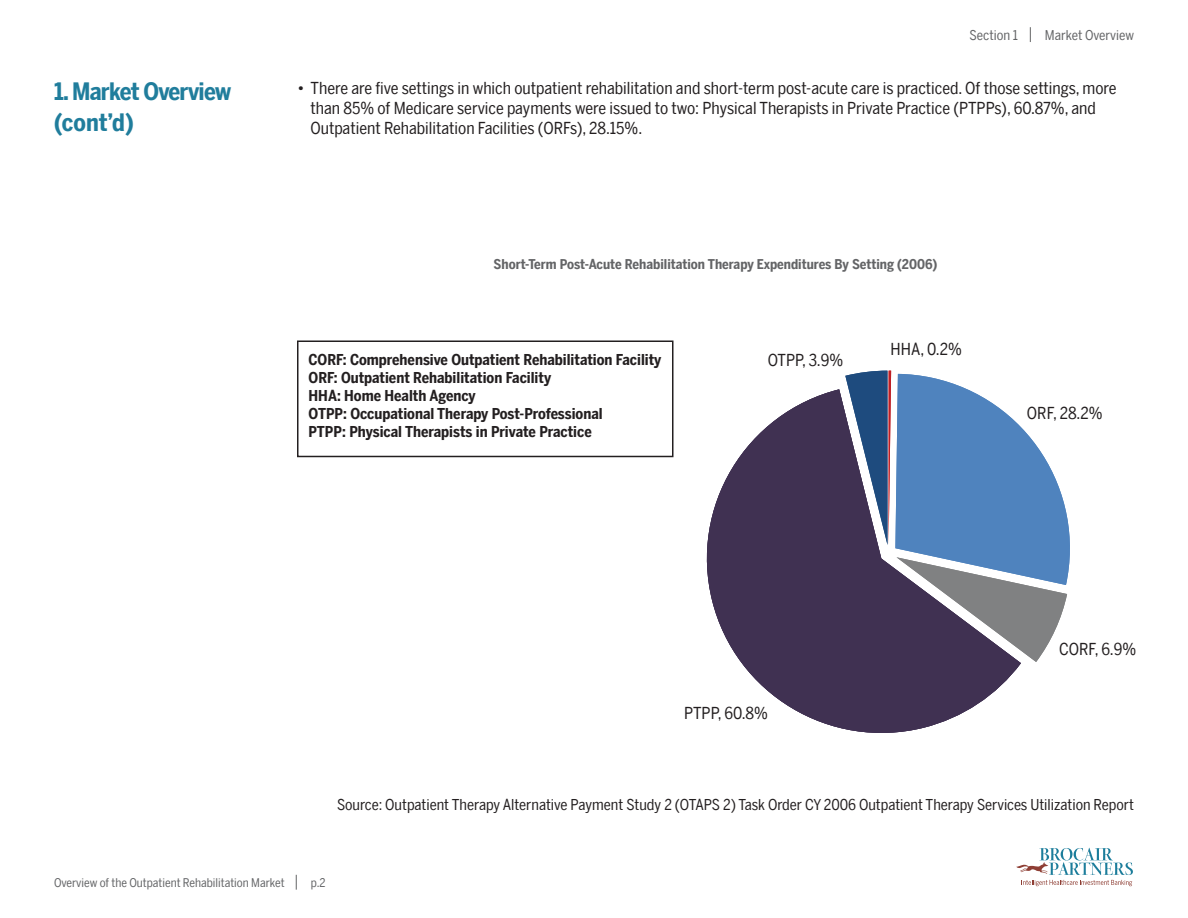
<style>
.page{position:relative;width:1188px;height:918px;background:#fff}
.page>*{position:absolute;margin:0;border:0;box-sizing:border-box;transform-origin:0 0}
.t1{font:700 24px/31.5px "Benton Sans Cond";letter-spacing:-.03em;color:#207d9c}
.t2{font:16.5px/19.8px "Benton Sans Cond";color:#231f20}
.t3{font:700 15px/18px "Benton Sans Cond";color:#231f20}
.t4{font:15px "Benton Sans Cond";color:#231f20}
.t5{font:700 13.5px "Benton Sans Cond";color:#636466}
.t6{font:13.5px "Benton Sans Cond";color:#636466}
.t7{font:12px "Benton Sans Cond";color:#636466}
</style>
<div class="page">
<svg style="left:296px;top:875px;width:1px;height:15px"></svg>
<svg style="left:1030px;top:27px;width:1px;height:15px"></svg>
<svg style="left:1016px;top:848px;width:117px;height:38px"></svg>
<div style="left:297px;top:340px;width:377px;height:117px;border:2px solid #231f20"></div>
<svg style="left:845px;top:371px;width:225px;height:291px"></svg>
<svg style="left:706px;top:389px;width:315px;height:344px;fill:#403152"></svg>
<h1 class="t1" style="left:54px;top:75px;width:179px">1. Market Overview (cont’d)</h1>
<p class="t6" style="left:970px;top:28px;width:50px">Section 1</p>
<p class="t6" style="left:1045px;top:28px;width:91px">Market Overview</p>
<p class="t2" style="left:310px;top:78px;width:808px;text-indent:-13px">• There are five settings in which outpatient rehabilitation and short-term post-acute care is practiced. Of those settings, more than 85% of Medicare service payments were issued to two: Physical Therapists in Private Practice (PTPPs), 60.87%, and<br>Outpatient Rehabilitation Facilities (ORFs), 28.15%.</p>
<p class="t5" style="left:494px;top:256px;width:445px">Short-Term Post-Acute Rehabilitation Therapy Expenditures By Setting (2006)</p>
<p class="t3" style="left:309px;top:350px;width:354px">CORF: Comprehensive Outpatient Rehabilitation Facility ORF: Outpatient Rehabilitation Facility<br>HHA: Home Health Agency<br>OTPP: Occupational Therapy Post-Professional<br>PTPP: Physical Therapists in Private Practice</p>
<p class="t2" style="left:768px;top:350px;width:77px">OTPP, 3.9%</p>
<p class="t2" style="left:891px;top:339px;width:73px">HHA, 0.2%</p>
<p class="t2" style="left:1027px;top:403px;width:77px">ORF, 28.2%</p>
<p class="t2" style="left:684px;top:703px;width:85px">PTPP, 60.8%</p>
<p class="t2" style="left:1059px;top:639px;width:78px">CORF, 6.9%</p>
<p class="t4" style="left:337px;top:796px;width:798px">Source: Outpatient Therapy Alternative Payment Study 2 (OTAPS 2) Task Order CY 2006 Outpatient Therapy Services Utilization Report</p>
<p class="t7" style="left:54px;top:876px;width:232px">Overview of the Outpatient Rehabilitation Market</p>
<p class="t7" style="left:311px;top:876px;width:16px">p.2</p>
</div>
